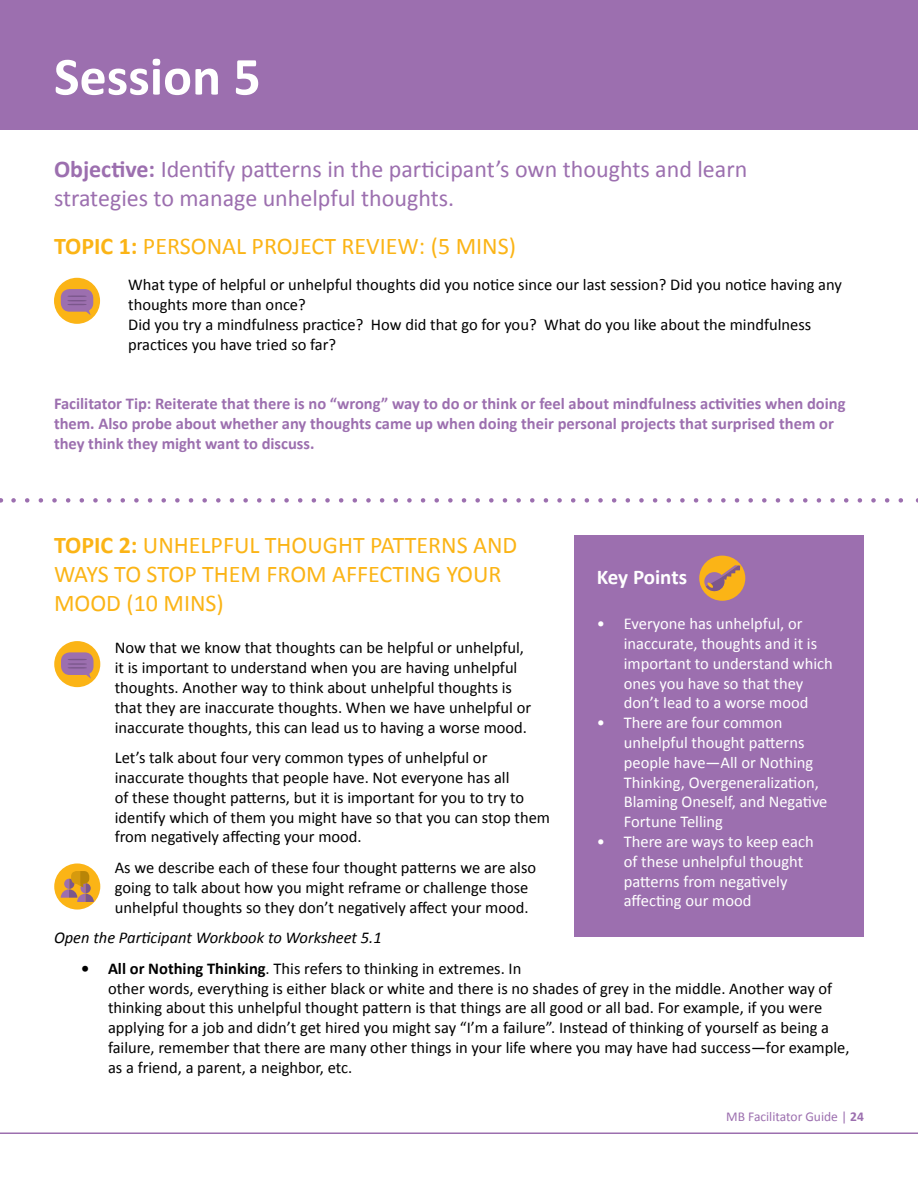
<style>
.page{position:relative;width:918px;height:1188px;background:#fff}
.page>*{position:absolute;margin:0;border:0;box-sizing:border-box;transform-origin:0 0}
.t1{font:700 54px "Calibri";color:#fff}
.t2{font:24px/28.8px "Calibri";color:#fbb416}
.t3{font:24px "Calibri";color:#9c6faf}
.t4{font:700 21px "Calibri";letter-spacing:-.01em;color:#fff}
.t5{font:16.5px/19.8px "Calibri";color:#000}
.t6{font:16.5px/19.8px "Calibri";color:#fff}
.t7{font:700 16.5px/19.8px "Calibri";color:#9c6faf}
.t8{font:italic 16.5px "Calibri";color:#000}
.t9{font:13.5px "Calibri";color:#9c6faf}
.s1{font-weight:700}
</style>
<div class="page">
<div style="left:0;top:0;width:918px;height:130px;background:#9c6faf"></div>
<div style="left:575px;top:535px;width:289px;height:401px;background:#9c6faf"></div>
<hr style="left:0;top:1133px;width:918px;height:1px;background:#9c6faf">
<div style="left:699px;top:556px;width:46px;height:45px;background:#fbb416;border-radius:50%"></div>
<svg style="left:704px;top:565px;width:36px;height:27px"></svg>
<div style="left:54px;top:863px;width:46px;height:47px;background:#fbb416;border-radius:50%"></div>
<svg style="left:61px;top:871px;width:33px;height:31px"></svg>
<svg style="left:14px;top:498px;width:889px;height:5px"></svg>
<div style="left:54px;top:278px;width:46px;height:46px;background:#fbb416;border-radius:50%"></div>
<svg style="left:61px;top:289px;width:32px;height:26px"></svg>
<div style="left:54px;top:641px;width:46px;height:46px;background:#fbb416;border-radius:50%"></div>
<svg style="left:61px;top:652px;width:33px;height:27px"></svg>
<p class="t1" style="left:54px;top:42px;width:208px">Session 5</p>
<p class="t3" style="left:54px;top:154px;width:695px"><span class="s1">Objective:</span> Identify patterns in the participant’s own thoughts and learn</p>
<p class="t3" style="left:54px;top:183px;width:402px">strategies to manage unhelpful thoughts.</p>
<p class="t2" style="left:54px;top:232px;width:464px"><span class="s1">TOPIC 1:</span> PERSONAL PROJECT REVIEW: (5 MINS)</p>
<p class="t5" style="left:128px;top:275px;width:715px">What type of helpful or unhelpful thoughts did you notice since our last session? Did you notice having any thoughts more than once?</p>
<p class="t5" style="left:128px;top:314px;width:685px">Did you try a mindfulness practice? How did that go for you? What do you like about the mindfulness practices you have tried so far?</p>
<p class="t7" style="left:54px;top:394px;width:793px">Facilitator Tip: Reiterate that there is no “wrong” way to do or think or feel about mindfulness activities when doing them. Also probe about whether any thoughts came up when doing their personal projects that surprised them or they think they might want to discuss.</p>
<p class="t2" style="left:54px;top:531px;width:465px"><span class="s1">TOPIC 2:</span> UNHELPFUL THOUGHT PATTERNS AND<br>WAYS TO STOP THEM FROM AFFECTING YOUR<br>MOOD (10 MINS)</p>
<p class="t4" style="left:597px;top:564px;width:92px">Key Points</p>
<p class="t6" style="left:624px;top:614px;width:211px;text-indent:-27px">• Everyone has unhelpful, or inaccurate, thoughts and it is important to understand which ones you have so that they don’t lead to a worse mood</p>
<p class="t6" style="left:624px;top:713px;width:205px;text-indent:-27px">• There are four common unhelpful thought patterns people have—All or Nothing<br>Thinking, Overgeneralization,<br>Blaming Oneself, and Negative<br>Fortune Telling</p>
<p class="t6" style="left:624px;top:832px;width:191px;text-indent:-27px">• There are ways to keep each of these unhelpful thought patterns from negatively affecting our mood</p>
<p class="t5" style="left:115px;top:638px;width:418px">Now that we know that thoughts can be helpful or unhelpful, it is important to understand when you are having unhelpful thoughts. Another way to think about unhelpful thoughts is that they are inaccurate thoughts. When we have unhelpful or inaccurate thoughts, this can lead us to having a worse mood.</p>
<p class="t5" style="left:115px;top:748px;width:437px">Let’s talk about four very common types of unhelpful or inaccurate thoughts that people have. Not everyone has all<br>of these thought patterns, but it is important for you to try to identify which of them you might have so that you can stop them from negatively affecting your mood.</p>
<p class="t5" style="left:115px;top:858px;width:423px">As we describe each of these four thought patterns we are also going to talk about how you might reframe or challenge those unhelpful thoughts so they don’t negatively affect your mood.</p>
<p class="t8" style="left:54px;top:927px;width:329px">Open the Participant Workbook to Worksheet 5.1</p>
<p class="t5" style="left:108px;top:959px;width:726px;text-indent:-27px"><span class="s1">• All or Nothing Thinking</span>. This refers to thinking in extremes. In<br>other words, everything is either black or white and there is no shades of grey in the middle. Another way of thinking about this unhelpful thought pattern is that things are all good or all bad. For example, if you were</p>
<p class="t5" style="left:108px;top:1018px;width:743px">applying for a job and didn’t get hired you might say “I’m a failure”. Instead of thinking of yourself as being a failure, remember that there are many other things in your life where you may have had success—for example, as a friend, a parent, a neighbor, etc.</p>
<p class="t9" style="left:726px;top:1108px;width:139px">MB Facilitator Guide | <span class="s1">24</span></p>
</div>
